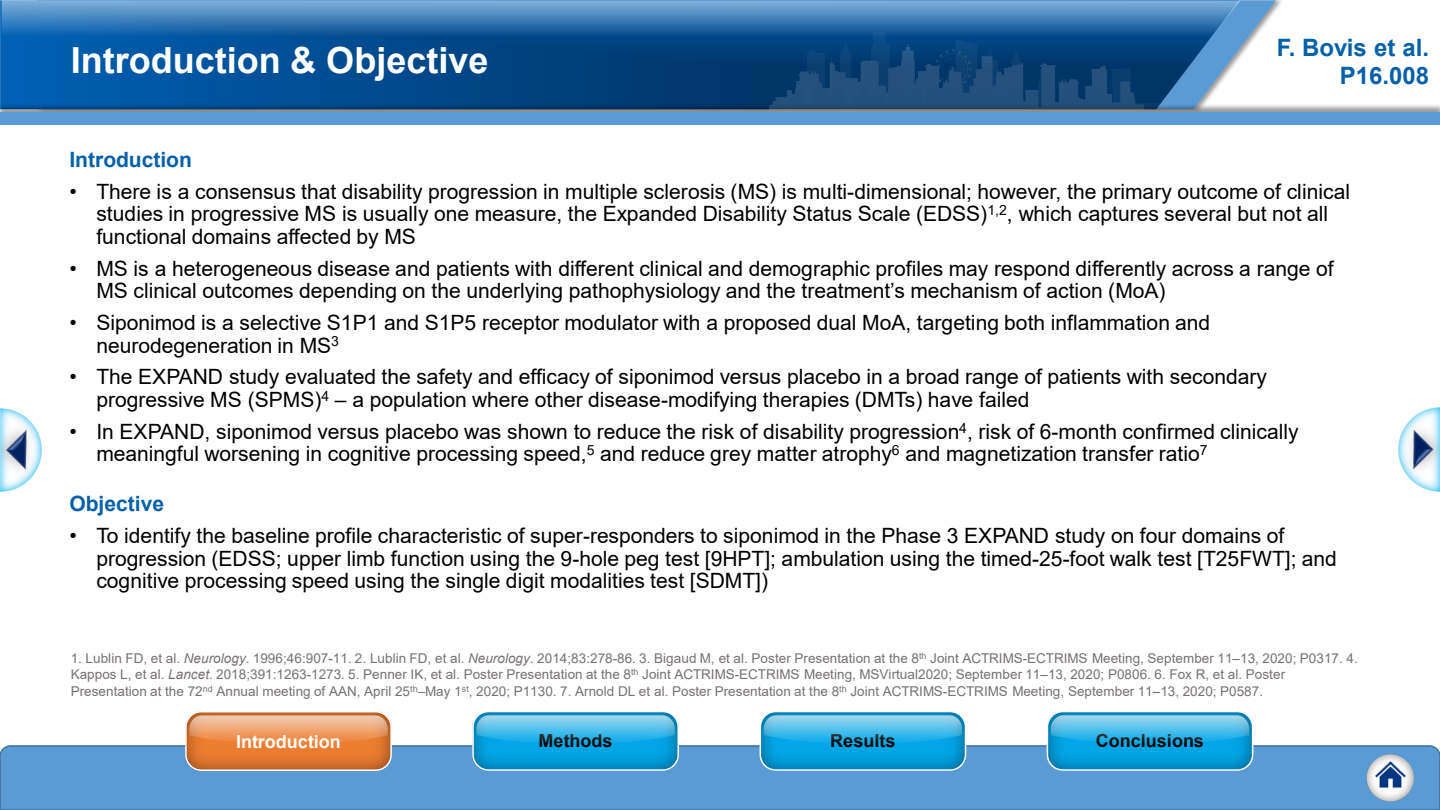
<style>
.page{position:relative;width:1440px;height:810px;background:#fff}
.page>*{position:absolute;margin:0;border:0;box-sizing:border-box;transform-origin:0 0}
.t1{font:700 36px "Arial";color:#fff}
.t2{font:700 24px/28.8px "Arial";color:#0460a9;text-align:right}
.t3{font:21px/22.6px "Arial";color:#000}
.t4{font:700 21px "Arial";color:#0460a9}
.t5{font:700 18px "Arial";color:#000}
.t6{font:700 18px "Arial";color:#fff}
.t7{font:13.5px/16.2px "Arial";letter-spacing:.005em;color:#767171}
.s1{font-style:italic}
</style>
<div class="page">
<div style="left:0;top:745px;width:1440px;height:65px;background:#5b9bd5"></div>
<img style="left:1047px;top:714px;width:206px;height:56px">
<div style="left:1047px;top:711px;width:206px;height:60px;border:2px solid #fff;border-radius:15px"></div>
<svg style="left:1051px;top:715px;width:198px;height:29px;background:#4fbde8"></svg>
<img style="left:760px;top:714px;width:206px;height:56px">
<div style="left:760px;top:711px;width:206px;height:60px;border:2px solid #fff;border-radius:15px"></div>
<svg style="left:764px;top:715px;width:198px;height:29px;background:#4fbde8"></svg>
<img style="left:473px;top:714px;width:205px;height:56px">
<div style="left:472px;top:711px;width:207px;height:60px;border:2px solid #fff;border-radius:15px"></div>
<svg style="left:476px;top:715px;width:199px;height:29px;background:#4ebde8"></svg>
<img style="left:186px;top:714px;width:205px;height:56px">
<div style="left:185px;top:711px;width:207px;height:60px;border:2px solid #fff;border-radius:15px"></div>
<svg style="left:189px;top:716px;width:199px;height:28px;background:#eda16e"></svg>
<img style="left:0;top:408px;width:19px;height:84px">
<img style="left:0;top:411px;width:42px;height:76px">
<img style="left:1421px;top:408px;width:19px;height:84px">
<img style="left:1398px;top:412px;width:42px;height:76px">
<img style="left:1367px;top:754px;width:47px;height:48px">
<img style="left:1373px;top:758px;width:34px;height:33px">
<svg style="left:1239px;top:0;width:37px;height:59px"></svg>
<svg style="left:0;top:36px;width:1239px;height:65px;background:#085092"></svg>
<img style="left:0;top:101px;width:1440px;height:11px">
<div style="left:0;top:112px;width:1440px;height:13px;background:#5b9bd5"></div>
<img style="left:770px;top:36px;width:398px;height:73px">
<svg style="left:0;top:0;width:1240px;height:36px;background:#4281b9"></svg>
<h1 class="t1" style="left:71px;top:35px;width:419px">Introduction &amp; Objective</h1>
<p class="t2" style="left:1277px;top:33px;width:154px">F. Bovis et al.<br>P16.008</p>
<p class="t4" style="left:69px;top:145px;width:124px">Introduction</p>
<p class="t3" style="left:96px;top:180px;width:1255px;text-indent:-27px">• There is a consensus that disability progression in multiple sclerosis (MS) is multi-dimensional; however, the primary outcome of clinical studies in progressive MS is usually one measure, the Expanded Disability Status Scale (EDSS)<sup>1,2</sup>, which captures several but not all functional domains affected by MS</p>
<p class="t3" style="left:96px;top:257px;width:1239px;text-indent:-27px">• MS is a heterogeneous disease and patients with different clinical and demographic profiles may respond differently across a range of<br>MS clinical outcomes depending on the underlying pathophysiology and the treatment’s mechanism of action (MoA)</p>
<p class="t3" style="left:96px;top:311px;width:1115px;text-indent:-27px">• Siponimod is a selective S1P1 and S1P5 receptor modulator with a proposed dual MoA, targeting both inflammation and neurodegeneration in MS<sup>3</sup></p>
<p class="t3" style="left:96px;top:366px;width:1172px;text-indent:-27px">• The EXPAND study evaluated the safety and efficacy of siponimod versus placebo in a broad range of patients with secondary progressive MS (SPMS)<sup>4</sup> – a population where other disease-modifying therapies (DMTs) have failed</p>
<p class="t3" style="left:96px;top:420px;width:1204px;text-indent:-27px">• In EXPAND, siponimod versus placebo was shown to reduce the risk of disability progression<sup>4</sup>, risk of 6-month confirmed clinically meaningful worsening in cognitive processing speed,<sup>5</sup> and reduce grey matter atrophy<sup>6</sup> and magnetization transfer ratio<sup>7</sup></p>
<p class="t4" style="left:69px;top:489px;width:96px">Objective</p>
<p class="t3" style="left:96px;top:524px;width:1242px;text-indent:-27px">• To identify the baseline profile characteristic of super-responders to siponimod in the Phase 3 EXPAND study on four domains of progression (EDSS; upper limb function using the 9-hole peg test [9HPT]; ambulation using the timed-25-foot walk test [T25FWT]; and cognitive processing speed using the single digit modalities test [SDMT])</p>
<p class="t7" style="left:71px;top:650px;width:1289px">1. Lublin FD, et al. <span class="s1">Neurology</span>. 1996;46:907-11. 2. Lublin FD, et al. <span class="s1">Neurology</span>. 2014;83:278-86. 3. Bigaud M, et al. Poster Presentation at the 8<sup>th</sup> Joint ACTRIMS-ECTRIMS Meeting, September 11‒13, 2020; P0317. 4.<br>Kappos L, et al. <span class="s1">Lancet</span>. 2018;391:1263-1273. 5. Penner IK, et al. Poster Presentation at the 8<sup>th</sup> Joint ACTRIMS-ECTRIMS Meeting, MSVirtual2020; September 11‒13, 2020; P0806. 6. Fox R, et al. Poster<br>Presentation at the 72<sup>nd</sup> Annual meeting of AAN, April 25<sup>th</sup>–May 1<sup>st</sup>, 2020; P1130. 7. Arnold DL et al. Poster Presentation at the 8<sup>th</sup> Joint ACTRIMS-ECTRIMS Meeting, September 11‒13, 2020; P0587.</p>
<p class="t6" style="left:236px;top:729px;width:106px">Introduction</p>
<p class="t5" style="left:539px;top:728px;width:75px">Methods</p>
<p class="t5" style="left:830px;top:728px;width:67px">Results</p>
<p class="t5" style="left:1096px;top:728px;width:110px">Conclusions</p>
</div>
